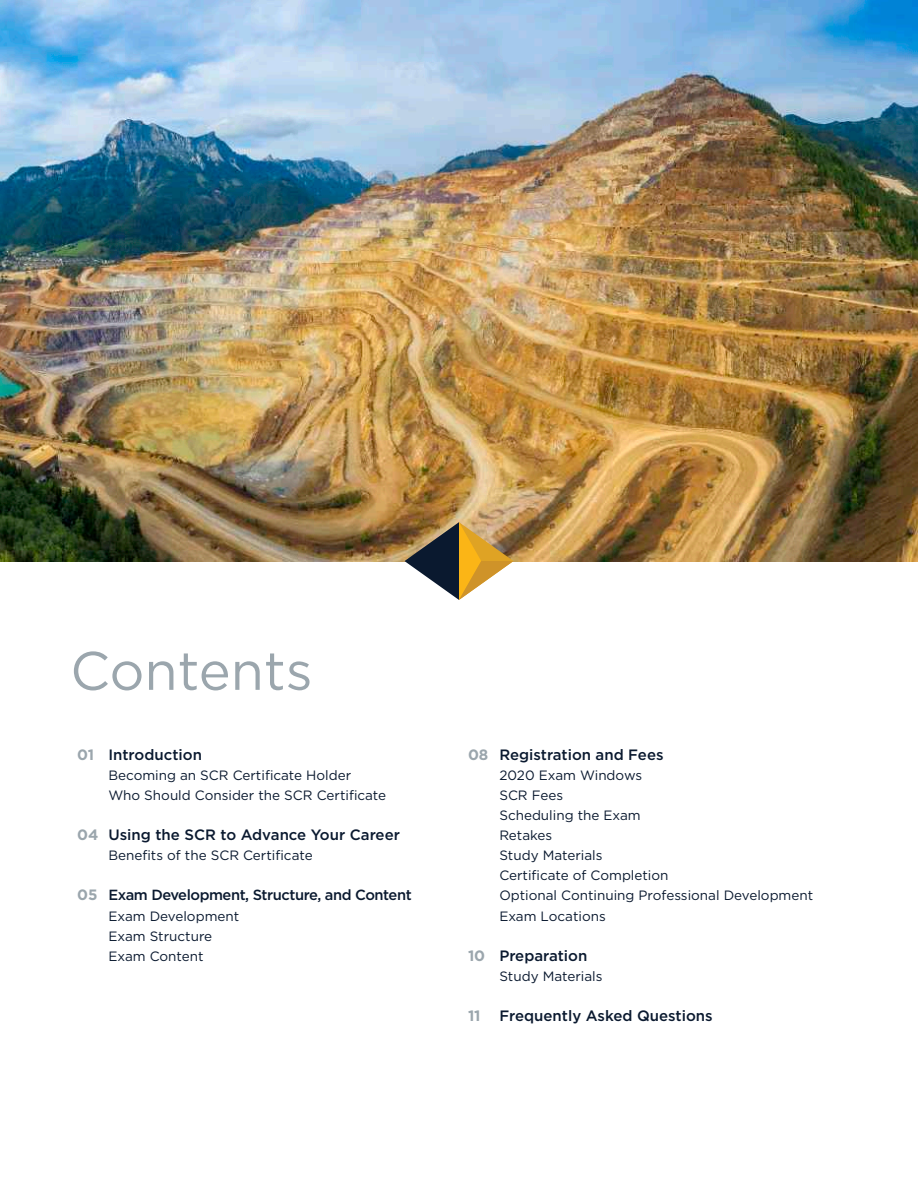
<style>
.page{position:relative;width:918px;height:1188px;background:#fff}
.page>*{position:absolute;margin:0;border:0;box-sizing:border-box;transform-origin:0 0}
.t1{font:54px "Gotham";color:#9ba6ad}
.t2{font:500 15px "Gotham";color:#0a192f}
.t3{font:700 15px "Gotham";color:#9ba6ad}
.t4{font:500 14.7px "Gotham";letter-spacing:-.03em;color:#0a192f}
.t5{font:13.5px/20.1px "Gotham";color:#0a192f}
</style>
<div class="page">
<img style="left:0;top:0;width:918px;height:561px">
<svg style="left:405px;top:522px;width:108px;height:78px"></svg>
<h1 class="t1" style="left:70px;top:636px;width:244px">Contents</h1>
<p class="t3" style="left:77px;top:745px;width:19px">01</p>
<p class="t3" style="left:77px;top:825px;width:23px">04</p>
<p class="t3" style="left:77px;top:885px;width:22px">05</p>
<p class="t2" style="left:108px;top:745px;width:95px">Introduction</p>
<p class="t5" style="left:108px;top:765px;width:279px">Becoming an SCR Certificate Holder<br>Who Should Consider the SCR Certificate</p>
<p class="t2" style="left:108px;top:825px;width:293px">Using the SCR to Advance Your Career</p>
<p class="t5" style="left:108px;top:845px;width:206px">Benefits of the SCR Certificate</p>
<p class="t4" style="left:108px;top:886px;width:305px">Exam Development, Structure, and Content</p>
<p class="t5" style="left:108px;top:905px;width:132px">Exam Development<br>Exam Structure<br>Exam Content</p>
<p class="t3" style="left:468px;top:745px;width:22px">08</p>
<p class="t3" style="left:468px;top:945px;width:19px">10</p>
<p class="t3" style="left:468px;top:1005px;width:14px">11</p>
<p class="t2" style="left:499px;top:745px;width:166px">Registration and Fees</p>
<p class="t5" style="left:499px;top:765px;width:315px">2020 Exam Windows<br>SCR Fees<br>Scheduling the Exam<br>Retakes<br>Study Materials<br>Certificate of Completion<br>Optional Continuing Professional Development<br>Exam Locations</p>
<p class="t2" style="left:499px;top:945px;width:90px">Preparation</p>
<p class="t5" style="left:499px;top:965px;width:105px">Study Materials</p>
<p class="t2" style="left:499px;top:1006px;width:215px">Frequently Asked Questions</p>
</div>
